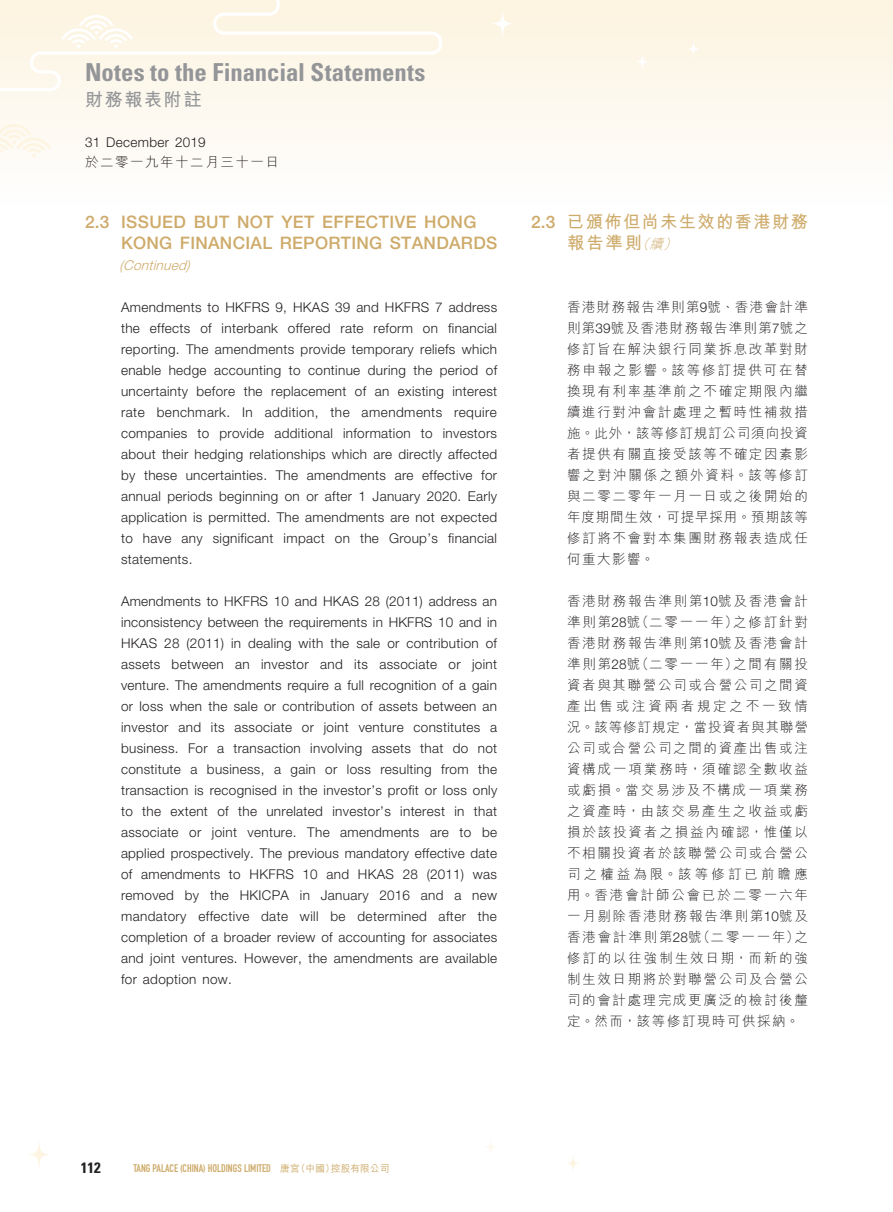
<style>
.page{position:relative;width:893px;height:1212px;background:#fff}
.page>*{position:absolute;margin:0;border:0;box-sizing:border-box;transform-origin:0 0}
.t1{font:700 condensed 24.75px "Univers LT Std";letter-spacing:.005em;color:#939598}
.t2{font:700 18px "M Hei HK";letter-spacing:.095em;color:#939598}
._03_H1{font:500 17.25px/21px "Helvetica Neue LT Std";letter-spacing:.015em;color:#ceab6a}
._03_H1-2{font:700 17.25px/21px "M Hei HK";letter-spacing:.08em;color:#ceab6a}
.t3{font:700 condensed 15px "Univers LT Std";color:#231f20}
._12___P2{font:300 13.5px/21px "Helvetica Neue LT Std";letter-spacing:.025em;color:#231f20;text-align:justify}
._12___P2-2{font:300 13.5px/21px "M Hei HK";letter-spacing:.12em;color:#231f20;text-align:justify}
._03_H1-3{font:italic 300 13.5px "Helvetica Neue LT Std";color:#ceab6a}
.t4{font:10.95px "DIN Engschrift Std";color:#ceab6a}
.s1{font-family:"Helvetica Neue LT Std";font-weight:500}
.s2{font-weight:300;font-style:italic;font-size:13.5px}
.s3{font-family:"Helvetica Neue LT Std"}
.s4{font-family:"M Hei HK";font-weight:500;font-size:9.75px}
</style>
<div class="page">
<div style="left:0;top:0;width:893px;height:213px;background:linear-gradient(to bottom,#fdf3e0,#fefeff)"></div>
<svg style="left:491px;top:8px;width:23px;height:31px"></svg>
<svg style="left:27px;top:1139px;width:24px;height:31px"></svg>
<svg style="left:635px;top:52px;width:15px;height:19px"></svg>
<svg style="left:566px;top:1153px;width:14px;height:20px"></svg>
<svg style="left:686px;top:39px;width:15px;height:20px"></svg>
<svg style="left:483px;top:1137px;width:15px;height:19px"></svg>
<svg style="left:0;top:124px;width:51px;height:34px"></svg>
<svg style="left:0;top:0;width:442px;height:91px;background:#fdf6e8"></svg>
<h1 class="t1" style="left:85px;top:57px;width:342px">Notes to the Financial Statements</h1>
<h2 class="t2" style="left:85px;top:86px;width:118px">財務報表附註</h2>
<p class="_12___P2" style="left:85px;top:131px;width:122px">31 December 2019</p>
<p class="_12___P2-2" style="left:85px;top:151px;width:195px">於二零一九年十二月三十一日</p>
<p class="_03_H1" style="left:121px;top:211px;width:378px;text-indent:-36px">2.3 ISSUED BUT NOT YET EFFECTIVE HONG<br>KONG FINANCIAL REPORTING STANDARDS</p>
<p class="_03_H1-3" style="left:120px;top:257px;width:72px">(Continued)</p>
<p class="_12___P2" style="left:121px;top:296px;width:378px">Amendments to HKFRS 9, HKAS 39 and HKFRS 7 address the effects of interbank offered rate reform on financial reporting. The amendments provide temporary reliefs which enable hedge accounting to continue during the period of uncertainty before the replacement of an existing interest rate benchmark. In addition, the amendments require companies to provide additional information to investors about their hedging relationships which are directly affected by these uncertainties. The amendments are effective for annual periods beginning on or after 1 January 2020. Early application is permitted. The amendments are not expected to have any significant impact on the Group’s financial statements.</p>
<p class="_12___P2" style="left:121px;top:590px;width:378px">Amendments to HKFRS 10 and HKAS 28 (2011) address an inconsistency between the requirements in HKFRS 10 and in HKAS 28 (2011) in dealing with the sale or contribution of assets between an investor and its associate or joint venture. The amendments require a full recognition of a gain or loss when the sale or contribution of assets between an investor and its associate or joint venture constitutes a business. For a transaction involving assets that do not constitute a business, a gain or loss resulting from the transaction is recognised in the investor’s profit or loss only to the extent of the unrelated investor’s interest in that associate or joint venture. The amendments are to be applied prospectively. The previous mandatory effective date of amendments to HKFRS 10 and HKAS 28 (2011) was removed by the HKICPA in January 2016 and a new mandatory effective date will be determined after the completion of a broader review of accounting for associates and joint ventures. However, the amendments are available for adoption now.</p>
<p class="_03_H1-2" style="left:567px;top:210px;width:242px;text-indent:-36px"><span class="s1">2.3</span> 已頒佈但尚未生效的香港財務報告準則<span class="s2">（續）</span></p>
<p class="_12___P2-2" style="left:567px;top:296px;width:242px">香港財務報告準則第<span class="s3">9</span>號、香港會計準則第<span class="s3">39</span>號及香港財務報告準則第<span class="s3">7</span>號之修訂旨在解決銀行同業拆息改革對財務申報之影響。該等修訂提供可在替換現有利率基準前之不確定期限內繼續進行對沖會計處理之暫時性補救措施。此外，該等修訂規訂公司須向投資者提供有關直接受該等不確定因素影響之對沖關係之額外資料。該等修訂與二零二零年一月一日或之後開始的年度期間生效，可提早採用。預期該等修訂將不會對本集團財務報表造成任何重大影響。</p>
<p class="_12___P2-2" style="left:567px;top:590px;width:242px">香港財務報告準則第<span class="s3">10</span>號及香港會計準則第<span class="s3">28</span>號（二零一一年）之修訂針對香港財務報告準則第<span class="s3">10</span>號及香港會計準則第<span class="s3">28</span>號（二零一一年）之間有關投資者與其聯營公司或合營公司之間資產出售或注資兩者規定之不一致情況。該等修訂規定，當投資者與其聯營公司或合營公司之間的資產出售或注資構成一項業務時，須確認全數收益或虧損。當交易涉及不構成一項業務之資產時，由該交易產生之收益或虧損於該投資者之損益內確認，惟僅以不相關投資者於該聯營公司或合營公司之權益為限。該等修訂已前瞻應用。香港會計師公會已於二零一六年一月剔除香港財務報告準則第<span class="s3">10</span>號及香港會計準則第<span class="s3">28</span>號（二零一一年）之修訂的以往強制生效日期，而新的強制生效日期將於對聯營公司及合營公司的會計處理完成更廣泛的檢討後釐定。然而，該等修訂現時可供採納。</p>
<p class="t3" style="left:81px;top:1159px;width:21px">112</p>
<p class="t4" style="left:134px;top:1162px;width:257px">TANG PALACE (CHINA) HOLDINGS LIMITED <span class="s4">唐宮（中國）控股有限公司</span></p>
</div>
